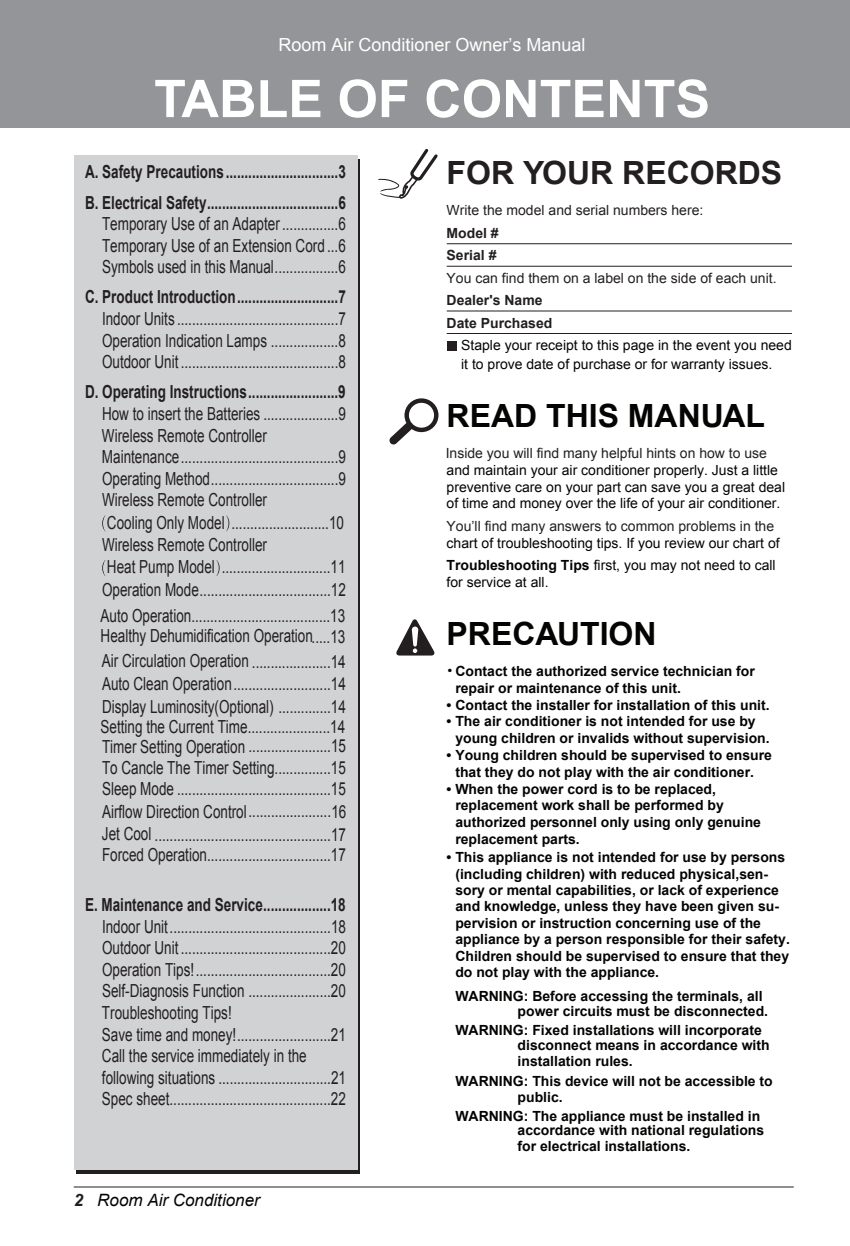
<style>
.page{position:relative;width:850px;height:1246px;background:#fff}
.page>*{position:absolute;margin:0;border:0;box-sizing:border-box;transform-origin:0 0}
.t1{font:700 52px "Arial";color:#fff}
.t2{font:700 32px "Arial";color:#040503}
.t3{font:700 32px "Arial";color:#231f20}
.t4{font:18px/21.6px "Arial";color:#231f20;scale:.75 1}
.t5{font:700 18px/30px "Arial";color:#231f20;scale:.75 1}
.t6{font:18px "Arial";color:#fff}
.t7{font:italic 17px "Arial";color:#040503}
.t8{font:700 14px/16.4px "Arial";color:#040503}
.t9{font:14px/16.8px "Arial";color:#040503}
.t10{font:14px "Arial";color:#231f20}
.t11{font:700 14px/22.4px "Arial";color:#231f20}
.s1{font-weight:700;color:#231f20}
.s2{font-weight:700}
.s3{font-weight:400}
</style>
<div class="page">
<hr style="left:74px;top:1186px;width:720px;height:2px;background:#231f20">
<div style="left:0;top:0;width:850px;height:127px;background:#939598"></div>
<div style="left:74px;top:156px;width:283px;height:1014px;background:#d1d2d4"></div>
<svg style="left:102px;top:515px;width:3px;height:16px"></svg>
<svg style="left:226px;top:515px;width:3px;height:16px"></svg>
<svg style="left:102px;top:560px;width:3px;height:16px"></svg>
<svg style="left:217px;top:560px;width:3px;height:16px"></svg>
<hr style="left:447px;top:243px;width:345px;height:1px;background:#231f20">
<hr style="left:447px;top:266px;width:345px;height:1px;background:#231f20">
<hr style="left:447px;top:311px;width:345px;height:1px;background:#231f20">
<hr style="left:447px;top:333px;width:345px;height:1px;background:#231f20">
<svg style="left:389px;top:398px;width:50px;height:47px"></svg>
<svg style="left:396px;top:619px;width:39px;height:37px"></svg>
<div style="left:447px;top:341px;width:9px;height:9px;background:#231f20"></div>
<svg style="left:378px;top:148px;width:60px;height:51px"></svg>
<p class="t6" style="left:278px;top:33px;width:309px">Room Air Conditioner Owner’s Manual</p>
<h1 class="t1" style="left:154px;top:65px;width:557px">TABLE OF CONTENTS</h1>
<p class="t5" style="left:85px;top:158px;width:349px">A. Safety Precautions ..............................3<br>B. Electrical Safety...................................6</p>
<p class="t4" style="left:102px;top:213px;width:327px;text-align:justify">Temporary Use of an Adapter ...............6<br>Temporary Use of an Extension Cord ...6<br>Symbols used in this Manual.................6</p>
<p class="t5" style="left:85px;top:283px;width:349px">C. Product Introduction...........................7</p>
<p class="t4" style="left:102px;top:308px;width:327px;text-align:justify">Indoor Units ...........................................7<br>Operation Indication Lamps ..................8<br>Outdoor Unit ..........................................8</p>
<p class="t5" style="left:85px;top:378px;width:349px">D. Operating Instructions........................9</p>
<p class="t4" style="left:102px;top:403px;width:327px">How to insert the Batteries ....................9<br>Wireless Remote Controller Maintenance..........................................9<br>Operating Method..................................9<br>Wireless Remote Controller</p>
<p class="t4" style="left:102px;top:511px;width:326px;line-height:22.4px">Cooling Only Model ..........................10<br>Wireless Remote Controller<br>Heat Pump Model .............................11</p>
<p class="t4" style="left:101px;top:605px;width:328px">Auto Operation.....................................13</p>
<p class="t4" style="left:102px;top:579px;width:327px">Operation Mode...................................12</p>
<p class="t4" style="left:101px;top:624px;width:328px;line-height:25px">Healthy Dehumidification Operation.....13<br>Air Circulation Operation .....................14</p>
<p class="t4" style="left:102px;top:673px;width:327px">Auto Clean Operation..........................14</p>
<p class="t4" style="left:102px;top:687px;width:327px;line-height:39.6px">Display Luminosity(Optional) ..............14<br>Timer Setting Operation ......................15</p>
<p class="t4" style="left:102px;top:756px;width:327px;line-height:22.4px;text-align:justify">To Cancle The Timer Setting...............15<br>Sleep Mode .........................................15<br>Airflow Direction Control ......................16<br>Jet Cool ...............................................17</p>
<p class="t4" style="left:102px;top:844px;width:327px">Forced Operation.................................17</p>
<p class="t5" style="left:85px;top:890px;width:349px">E. Maintenance and Service..................18</p>
<p class="t4" style="left:102px;top:916px;width:327px">Indoor Unit...........................................18<br>Outdoor Unit ........................................20<br>Operation Tips!....................................20<br>Self-Diagnosis Function ......................20<br>Troubleshooting Tips!<br>Save time and money!.........................21<br>Call the service immediately in the following situations ..............................21<br>Spec sheet...........................................22</p>
<p class="t4" style="left:101px;top:716px;width:328px">Setting the Current Time......................14</p>
<p class="t7" style="left:74px;top:1189px;width:188px"><span class="s1">2</span> Room Air Conditioner</p>
<h2 class="t3" style="left:447px;top:152px;width:337px">FOR YOUR RECORDS</h2>
<p class="t10" style="left:447px;top:201px;width:258px">Write the model and serial numbers here:</p>
<p class="t11" style="left:447px;top:222px;width:54px">Model #<br>Serial #</p>
<p class="t11" style="left:447px;top:290px;width:107px">Dealer's Name<br>Date Purchased</p>
<p class="t9" style="left:461px;top:336px;width:332px;line-height:18.8px">Staple your receipt to this page in the event you need it to prove date of purchase or for warranty issues.</p>
<h2 class="t2" style="left:447px;top:395px;width:320px">READ THIS MANUAL</h2>
<p class="t9" style="left:447px;top:462px;width:340px">and maintain your air conditioner properly. Just a little preventive care on your part can save you a great deal of time and money over the life of your air conditioner.</p>
<p class="t9" style="left:447px;top:532px;width:335px;line-height:22.4px">chart of troubleshooting tips. If you review our chart of<br><span class="s2">Troubleshooting Tips</span> first, you may not need to call</p>
<p class="t9" style="left:447px;top:574px;width:103px">for service at all.</p>
<h2 class="t2" style="left:447px;top:612px;width:211px">PRECAUTION</h2>
<p class="t8" style="left:455px;top:663px;width:301px;text-indent:-9px"><span class="s3">•</span>Contact the authorized service technician for repair or maintenance of this unit.</p>
<p class="t8" style="left:447px;top:697px;width:325px">• Contact the installer for installation of this unit.</p>
<p class="t8" style="left:455px;top:714px;width:316px;text-indent:-9px">• The air conditioner is not intended for use by young children or invalids without supervision.</p>
<p class="t8" style="left:455px;top:747px;width:318px;text-indent:-9px">• Young children should be supervised to ensure that they do not play with the air conditioner.</p>
<p class="t8" style="left:455px;top:781px;width:307px;text-indent:-9px">• When the power cord is to be replaced, replacement work shall be performed by authorized personnel only using only genuine replacement parts.</p>
<p class="t8" style="left:455px;top:850px;width:336px;text-indent:-9px">• This appliance is not intended for use by persons (including children) with reduced physical,sen&shy;sory or mental capabilities, or lack of experience and knowledge, unless they have been given su&shy;pervision or instruction concerning use of the appliance by a person responsible for their safety.<br>Children should be supervised to ensure that they do not play with the appliance.</p>
<p class="t8" style="left:518px;top:989px;width:252px;line-height:15.4px;text-indent:-62px">WARNING: Before accessing the terminals, all power circuits must be disconnected.</p>
<p class="t8" style="left:518px;top:1023px;width:254px;line-height:14.8px;text-indent:-62px">WARNING: Fixed installations will incorporate disconnect means in accordance with</p>
<p class="t8" style="left:455px;top:1052px;width:319px;line-height:20px;text-indent:62px">installation rules.<br>WARNING: This device will not be accessible to</p>
<p class="t8" style="left:455px;top:1088px;width:306px;line-height:18.8px;text-indent:62px">public.<br>WARNING: The appliance must be installed in</p>
<p class="t8" style="left:518px;top:1123px;width:248px">accordance with national regulations for electrical installations.</p>
<p class="t10" style="left:447px;top:269px;width:331px">You can find them on a label on the side of each unit.</p>
<p class="t10" style="left:446px;top:444px;width:323px">Inside you will find many helpful hints on how to use</p>
<p class="t10" style="left:447px;top:517px;width:329px">You’ll find many answers to common problems in the</p>
</div>
